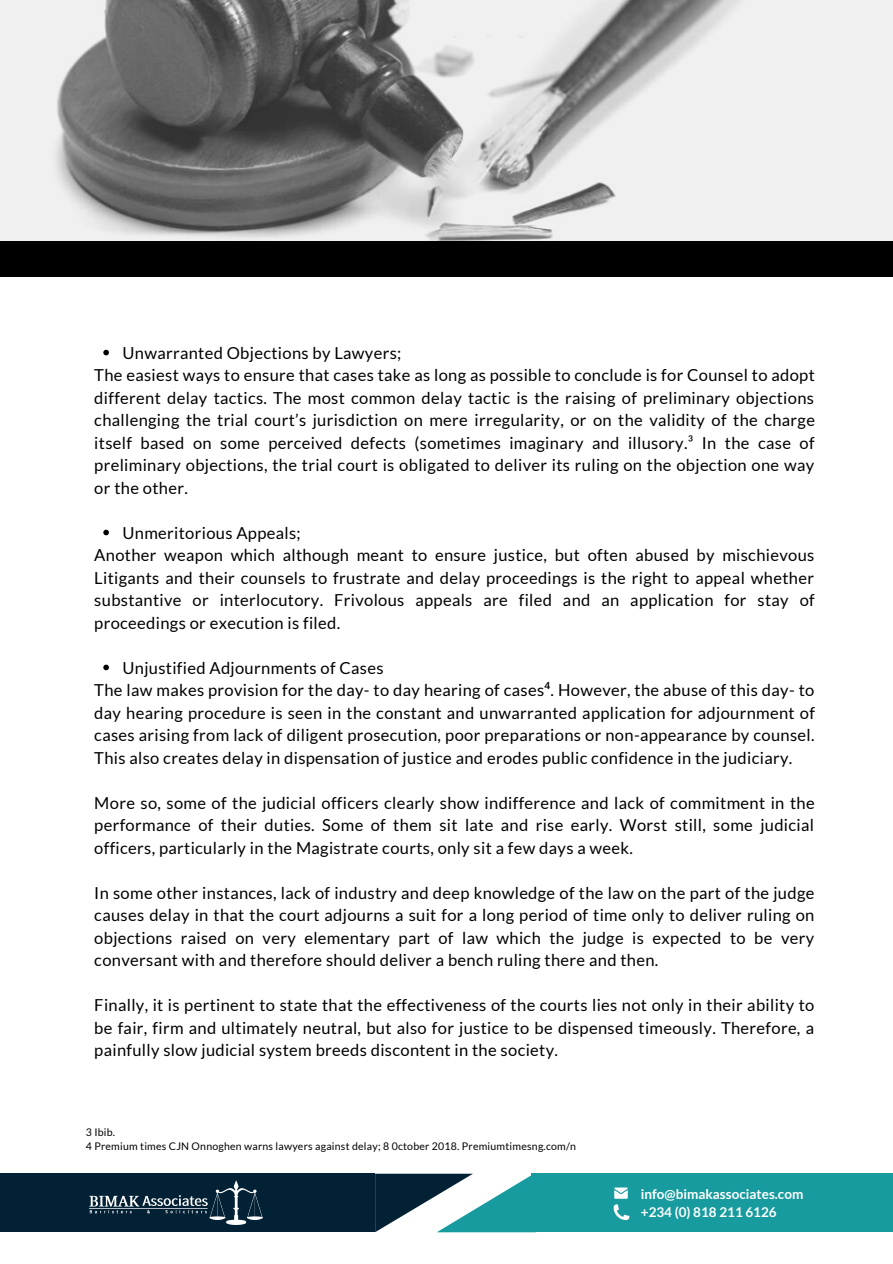
<style>
.page{position:relative;width:893px;height:1264px;background:#fff}
.page>*{position:absolute;margin:0;border:0;box-sizing:border-box;transform-origin:0 0}
.t1{font:16.5px/22.5px "Lato";letter-spacing:.02em;color:#000;text-align:justify}
.t2{font:700 13.5px/18px "Lato";color:#fff}
.t3{font:10.5px/14.1px "Lato";letter-spacing:.02em;color:#000}
.s1{font-family:"Noto Sans"}
</style>
<div class="page">
<img style="left:0;top:0;width:892px;height:240px">
<div style="left:0;top:241px;width:892px;height:36px;background:#000"></div>
<svg style="left:103px;top:350px;width:6px;height:5px"></svg>
<svg style="left:103px;top:529px;width:6px;height:6px"></svg>
<svg style="left:103px;top:664px;width:6px;height:6px"></svg>
<div style="left:0;top:1173px;width:375px;height:59px;background:#022135"></div>
<div style="left:531px;top:1173px;width:361px;height:59px;background:#179b9e"></div>
<svg style="left:375px;top:1173px;width:156px;height:59px"></svg>
<img style="left:89px;top:1180px;width:173px;height:44px">
<svg style="left:613px;top:1204px;width:16px;height:15px"></svg>
<svg style="left:614px;top:1187px;width:13px;height:11px"></svg>
<p class="t1" style="left:122px;top:341px;width:280px">Unwarranted Objections by Lawyers;</p>
<p class="t1" style="left:94px;top:363px;width:722px">The easiest ways to ensure that cases take as long as possible to conclude is for Counsel to adopt different delay tactics. The most common delay tactic is the raising of preliminary objections challenging the trial court’s jurisdiction on mere irregularity, or on the validity of the charge itself based on some perceived defects (sometimes imaginary and illusory.³ In the case of preliminary objections, the trial court is obligated to deliver its ruling on the objection one way or the other.</p>
<p class="t1" style="left:122px;top:521px;width:180px">Unmeritorious Appeals;</p>
<p class="t1" style="left:94px;top:543px;width:721px">Another weapon which although meant to ensure justice, but often abused by mischievous Litigants and their counsels to frustrate and delay proceedings is the right to appeal whether substantive or interlocutory. Frivolous appeals are filed and an application for stay of proceedings or execution is filed.</p>
<p class="t1" style="left:122px;top:656px;width:262px">Unjustified Adjournments of Cases</p>
<p class="t1" style="left:94px;top:678px;width:722px">The law makes provision for the day- to day hearing of cases<span class="s1">⁴</span>. However, the abuse of this day- to day hearing procedure is seen in the constant and unwarranted application for adjournment of cases arising from lack of diligent prosecution, poor preparations or non-appearance by counsel.<br>This also creates delay in dispensation of justice and erodes public confidence in the judiciary.</p>
<p class="t1" style="left:94px;top:791px;width:721px">More so, some of the judicial officers clearly show indifference and lack of commitment in the performance of their duties. Some of them sit late and rise early. Worst still, some judicial officers, particularly in the Magistrate courts, only sit a few days a week.</p>
<p class="t1" style="left:94px;top:880px;width:721px">In some other instances, lack of industry and deep knowledge of the law on the part of the judge causes delay in that the court adjourns a suit for a long period of time only to deliver ruling on objections raised on very elementary part of law which the judge is expected to be very conversant with and therefore should deliver a bench ruling there and then.</p>
<p class="t1" style="left:94px;top:993px;width:721px">Finally, it is pertinent to state that the effectiveness of the courts lies not only in their ability to be fair, firm and ultimately neutral, but also for justice to be dispensed timeously. Therefore, a painfully slow judicial system breeds discontent in the society.</p>
<p class="t3" style="left:86px;top:1124px;width:492px">3 Ibib.<br>4 Premium times CJN Onnoghen warns lawyers against delay; 8 0ctober 2018. Premiumtimesng.com/n</p>
<p class="t2" style="left:640px;top:1184px;width:164px">info@bimakassociates.com +234 (0) 818 211 6126</p>
</div>
